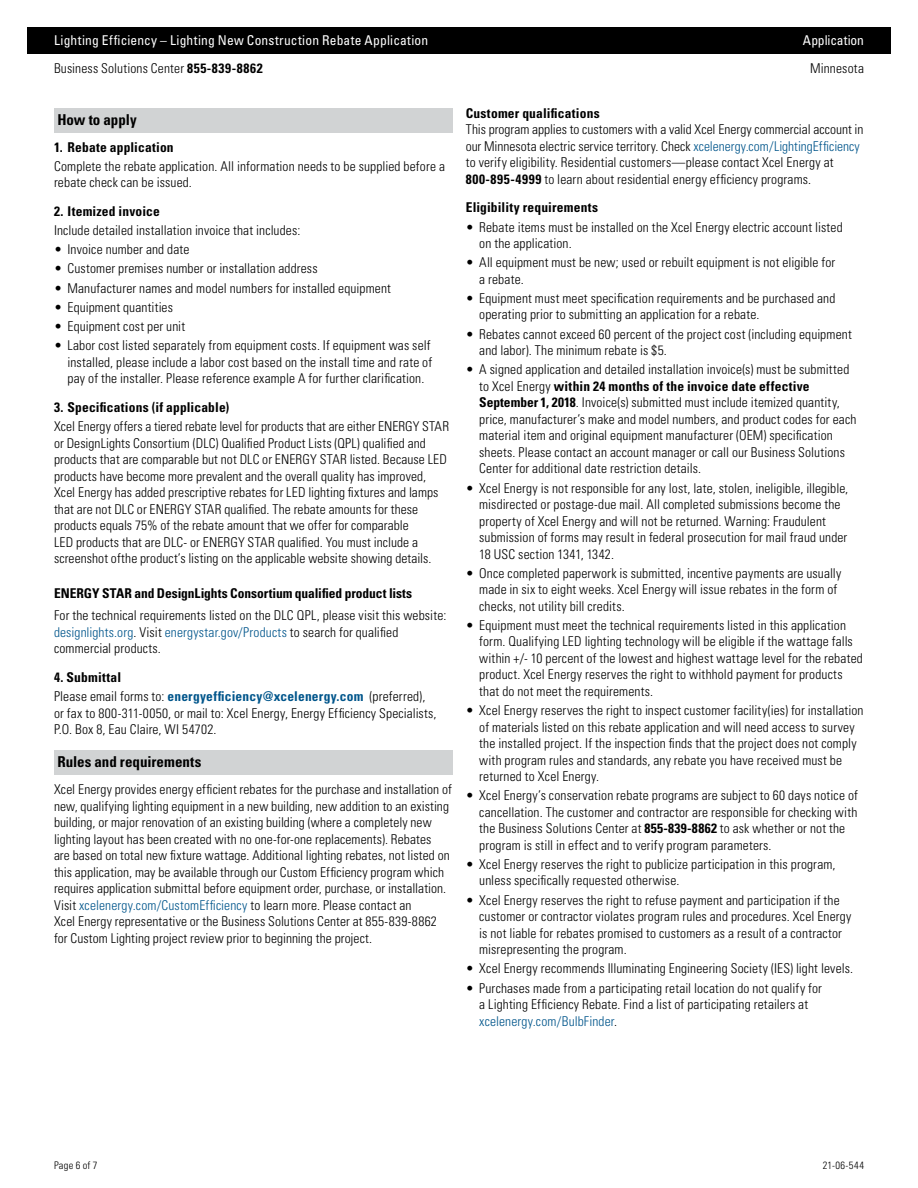
<style>
.page{position:relative;width:918px;height:1188px;background:#fff}
.page>*{position:absolute;margin:0;border:0;box-sizing:border-box;transform-origin:0 0}
.t1{font:700 condensed 15px "Univers LT Std";color:#000}
.t2{font:300 condensed 13.5px/16.5px "Univers LT Std";letter-spacing:.01em;color:#000}
.t3{font:700 condensed 13.5px "Univers LT Std";letter-spacing:.01em;color:#000}
.t4{font:condensed 13.5px "Univers LT Std";letter-spacing:.015em;color:#fff}
.t5{font:condensed 13.5px "Univers LT Std";letter-spacing:-.005em;color:#fff}
.t6{font:300 condensed 10.5px "Univers LT Std";letter-spacing:.025em;color:#000}
.s1{font-weight:700}
.s2{color:#00558b}
.s3{font-weight:700;color:#00558b}
</style>
<div class="page">
<div style="left:27px;top:27px;width:864px;height:27px;background:#000"></div>
<div style="left:54px;top:108px;width:398px;height:24px;background:#d1d3d4"></div>
<div style="left:54px;top:751px;width:398px;height:24px;background:#d1d3d4"></div>
<p class="t4" style="left:54px;top:32px;width:376px">Lighting Efficiency – Lighting New Construction Rebate Application</p>
<p class="t5" style="left:803px;top:32px;width:63px">Application</p>
<p class="t2" style="left:54px;top:60px;width:210px">Business Solutions Center <span class="s1">855-839-8862</span></p>
<p class="t2" style="left:810px;top:60px;width:55px">Minnesota</p>
<p class="t1" style="left:57px;top:110px;width:81px">How to apply</p>
<p class="t3" style="left:54px;top:138px;width:121px">1. Rebate application</p>
<p class="t2" style="left:54px;top:158px;width:393px">Complete the rebate application. All information needs to be supplied before a rebate check can be issued.</p>
<p class="t3" style="left:54px;top:203px;width:107px">2. Itemized invoice</p>
<p class="t2" style="left:54px;top:222px;width:248px">Include detailed installation invoice that includes:</p>
<p class="t2" style="left:54px;top:241px;width:137px">• Invoice number and date</p>
<p class="t2" style="left:54px;top:260px;width:265px">• Customer premises number or installation address</p>
<p class="t2" style="left:54px;top:280px;width:339px">• Manufacturer names and model numbers for installed equipment</p>
<p class="t2" style="left:54px;top:299px;width:121px">• Equipment quantities</p>
<p class="t2" style="left:54px;top:318px;width:133px">• Equipment cost per unit</p>
<p class="t2" style="left:68px;top:337px;width:366px;text-align:justify;text-indent:-14px">• Labor cost listed separately from equipment costs. If equipment was self installed, please include a labor cost based on the install time and rate of pay of the installer. Please reference example A for further clarification.</p>
<p class="t3" style="left:54px;top:399px;width:177px">3. Specifications (if applicable)</p>
<p class="t2" style="left:54px;top:418px;width:397px">Xcel Energy offers a tiered rebate level for products that are either ENERGY STAR or DesignLights Consortium (DLC) Qualified Product Lists (QPL) qualified and products that are comparable but not DLC or ENERGY STAR listed. Because LED products have become more prevalent and the overall quality has improved, Xcel Energy has added prescriptive rebates for LED lighting fixtures and lamps that are not DLC or ENERGY STAR qualified. The rebate amounts for these products equals 75% of the rebate amount that we offer for comparable<br>LED products that are DLC- or ENERGY STAR qualified. You must include a screenshot ofthe product’s listing on the applicable website showing details.</p>
<p class="t3" style="left:54px;top:585px;width:360px">ENERGY STAR and DesignLights Consortium qualified product lists</p>
<p class="t2" style="left:54px;top:607px;width:394px">For the technical requirements listed on the DLC QPL, please visit this website: <span class="s2">designlights.org</span>. Visit <span class="s2">energystar.gov/Products</span> to search for qualified commercial products.</p>
<p class="t2" style="left:54px;top:668px;width:373px;line-height:19.2px"><span class="s1">4. Submittal<br></span>Please email forms to: <span class="s3">energyefficiency@xcelenergy.com</span> (preferred),</p>
<p class="t2" style="left:54px;top:705px;width:384px">or fax to 800-311-0050, or mail to: Xcel Energy, Energy Efficiency Specialists,<br>P.O. Box 8, Eau Claire, WI 54702.</p>
<p class="t1" style="left:57px;top:753px;width:146px">Rules and requirements</p>
<p class="t2" style="left:54px;top:781px;width:399px">Xcel Energy provides energy efficient rebates for the purchase and installation of new, qualifying lighting equipment in a new building, new addition to an existing building, or major renovation of an existing building (where a completely new lighting layout has been created with no one-for-one replacements). Rebates<br>are based on total new fixture wattage. Additional lighting rebates, not listed on this application, may be available through our Custom Efficiency program which requires application submittal before equipment order, purchase, or installation.<br>Visit <span class="s2">xcelenergy.com/CustomEfficiency</span> to learn more. Please contact an<br>Xcel Energy representative or the Business Solutions Center at 855-839-8862 for Custom Lighting project review prior to beginning the project.</p>
<p class="t3" style="left:466px;top:105px;width:135px">Customer qualifications</p>
<p class="t2" style="left:466px;top:121px;width:399px">This program applies to customers with a valid Xcel Energy commercial account in our Minnesota electric service territory. Check <span class="s2">xcelenergy.com/LightingEfficiency </span>to verify eligibility. Residential customers—please contact Xcel Energy at <span class="s1">800-895-4999</span> to learn about residential energy efficiency programs.</p>
<p class="t3" style="left:466px;top:199px;width:134px">Eligibility requirements</p>
<p class="t2" style="left:479px;top:219px;width:365px;text-indent:-14px">• Rebate items must be installed on the Xcel Energy electric account listed on the application.</p>
<p class="t2" style="left:479px;top:254px;width:357px;text-indent:-14px">• All equipment must be new; used or rebuilt equipment is not eligible for a rebate.</p>
<p class="t2" style="left:479px;top:290px;width:358px;text-indent:-14px">• Equipment must meet specification requirements and be purchased and operating prior to submitting an application for a rebate.</p>
<p class="t2" style="left:479px;top:326px;width:374px;text-indent:-14px">• Rebates cannot exceed 60 percent of the project cost (including equipment and labor). The minimum rebate is $5.</p>
<p class="t2" style="left:479px;top:361px;width:379px;text-indent:-14px">• A signed application and detailed installation invoice(s) must be submitted to Xcel Energy <span class="s1">within 24 months of the invoice date effective September 1, 2018</span>. Invoice(s) submitted must include itemized quantity, price, manufacturer’s make and model numbers, and product codes for each material item and original equipment manufacturer (OEM) specification sheets. Please contact an account manager or call our Business Solutions Center for additional date restriction details.</p>
<p class="t2" style="left:479px;top:480px;width:371px;text-indent:-14px">• Xcel Energy is not responsible for any lost, late, stolen, ineligible, illegible, misdirected or postage-due mail. All completed submissions become the property of Xcel Energy and will not be returned. Warning: Fraudulent submission of forms may result in federal prosecution for mail fraud under 18 USC section 1341, 1342.</p>
<p class="t2" style="left:479px;top:565px;width:364px;text-indent:-14px">• Once completed paperwork is submitted, incentive payments are usually made in six to eight weeks. Xcel Energy will issue rebates in the form of checks, not utility bill credits.</p>
<p class="t2" style="left:479px;top:617px;width:385px;text-indent:-14px">• Equipment must meet the technical requirements listed in this application form. Qualifying LED lighting technology will be eligible if the wattage falls within +/- 10 percent of the lowest and highest wattage level for the rebated product. Xcel Energy reserves the right to withhold payment for products that do not meet the requirements.</p>
<p class="t2" style="left:479px;top:702px;width:386px;text-indent:-14px">• Xcel Energy reserves the right to inspect customer facility(ies) for installation of materials listed on this rebate application and will need access to survey the installed project. If the inspection finds that the project does not comply with program rules and standards, any rebate you have received must be returned to Xcel Energy.</p>
<p class="t2" style="left:479px;top:787px;width:380px;text-indent:-14px">• Xcel Energy’s conservation rebate programs are subject to 60 days notice of cancellation. The customer and contractor are responsible for checking with the Business Solutions Center at <span class="s1">855-839-8862</span> to ask whether or not the program is still in effect and to verify program parameters.</p>
<p class="t2" style="left:479px;top:856px;width:358px;text-indent:-14px">• Xcel Energy reserves the right to publicize participation in this program, unless specifically requested otherwise.</p>
<p class="t2" style="left:479px;top:892px;width:374px;text-indent:-14px">• Xcel Energy reserves the right to refuse payment and participation if the customer or contractor violates program rules and procedures. Xcel Energy is not liable for rebates promised to customers as a result of a contractor misrepresenting the program.</p>
<p class="t2" style="left:466px;top:960px;width:389px">• Xcel Energy recommends Illuminating Engineering Society (IES) light levels.</p>
<p class="t2" style="left:479px;top:980px;width:344px;text-indent:-14px">• Purchases made from a participating retail location do not qualify for a Lighting Efficiency Rebate. Find a list of participating retailers at <span class="s2">xcelenergy.com/BulbFinder</span>.</p>
<p class="t6" style="left:54px;top:1159px;width:45px">Page 6 of 7</p>
<p class="t6" style="left:823px;top:1159px;width:43px">21-06-544</p>
</div>
